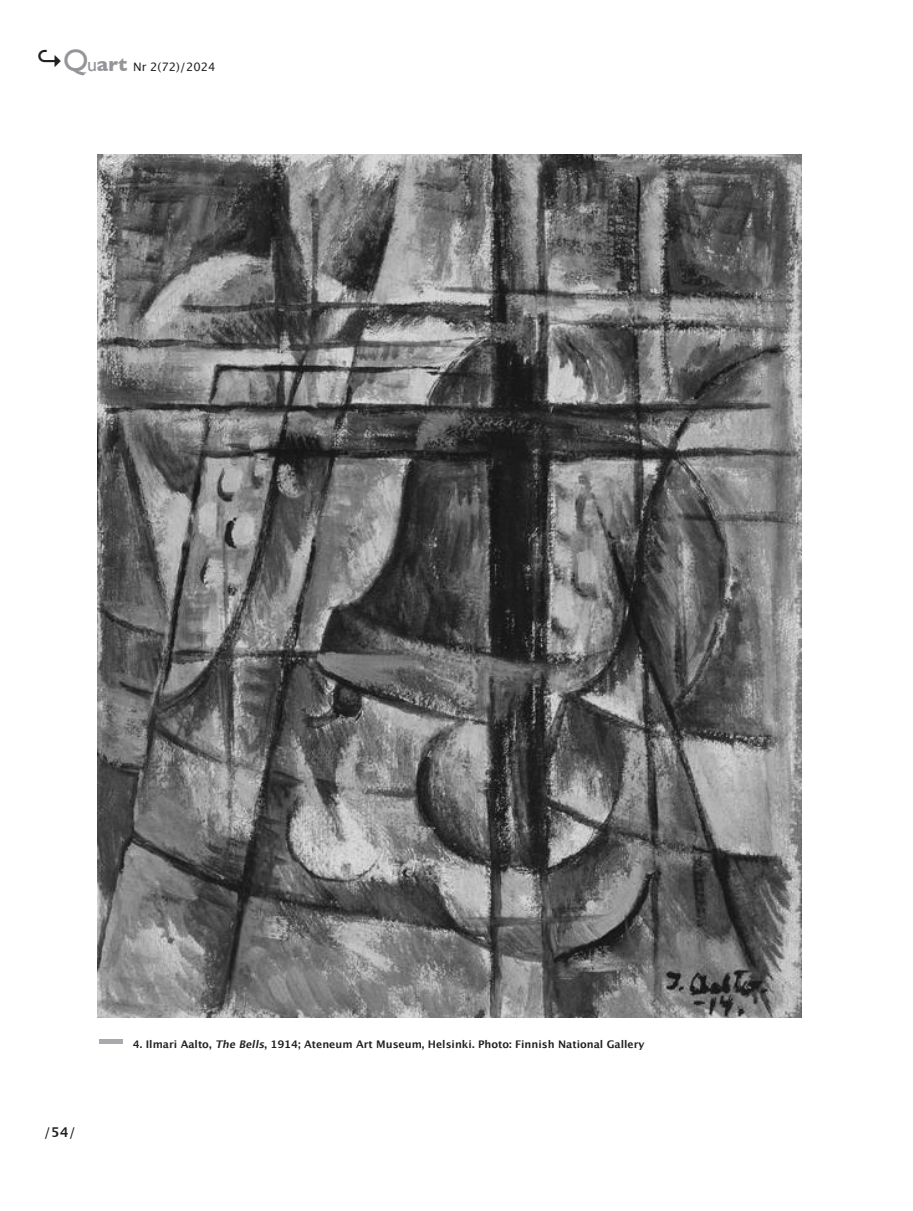
<style>
.page{position:relative;width:913px;height:1211px;background:#fff}
.page>*{position:absolute;margin:0;border:0;box-sizing:border-box;transform-origin:0 0}
.t1{font:13.5px "Lucida Grande";color:#231f20}
.t2{font:11.7px "Lucida Grande";color:#231f20}
.t3{font:700 10.5px "Lucida Grande";color:#231f20}
.s1{font-weight:700;font-size:27px}
.s2{font-family:"Gill Sans";font-size:30.9px;color:#939598}
.s3{font-family:"Gill Sans";font-size:19.8px;color:#939598}
.s4{font-family:"Gill Sans";font-weight:700;font-size:19.8px;color:#939598}
.s5{font-weight:700}
.s6{font-style:italic}
</style>
<div class="page">
<img style="left:97px;top:154px;width:704px;height:862px">
<svg style="left:99px;top:1039px;width:24px;height:3px"></svg>
<p class="t2" style="left:36px;top:60px;width:181px"><span class="s1">↪</span><span class="s2">Q</span><span class="s3">u</span><span class="s4">art</span> Nr 2(72)/2024</p>
<p class="t1" style="left:44px;top:1124px;width:33px">/<span class="s5">54</span>/</p>
<p class="t3" style="left:133px;top:1035px;width:513px">4. Ilmari Aalto, <span class="s6">The Bells</span>, 1914; Ateneum Art Museum, Helsinki. Photo: Finnish National Gallery</p>
</div>
